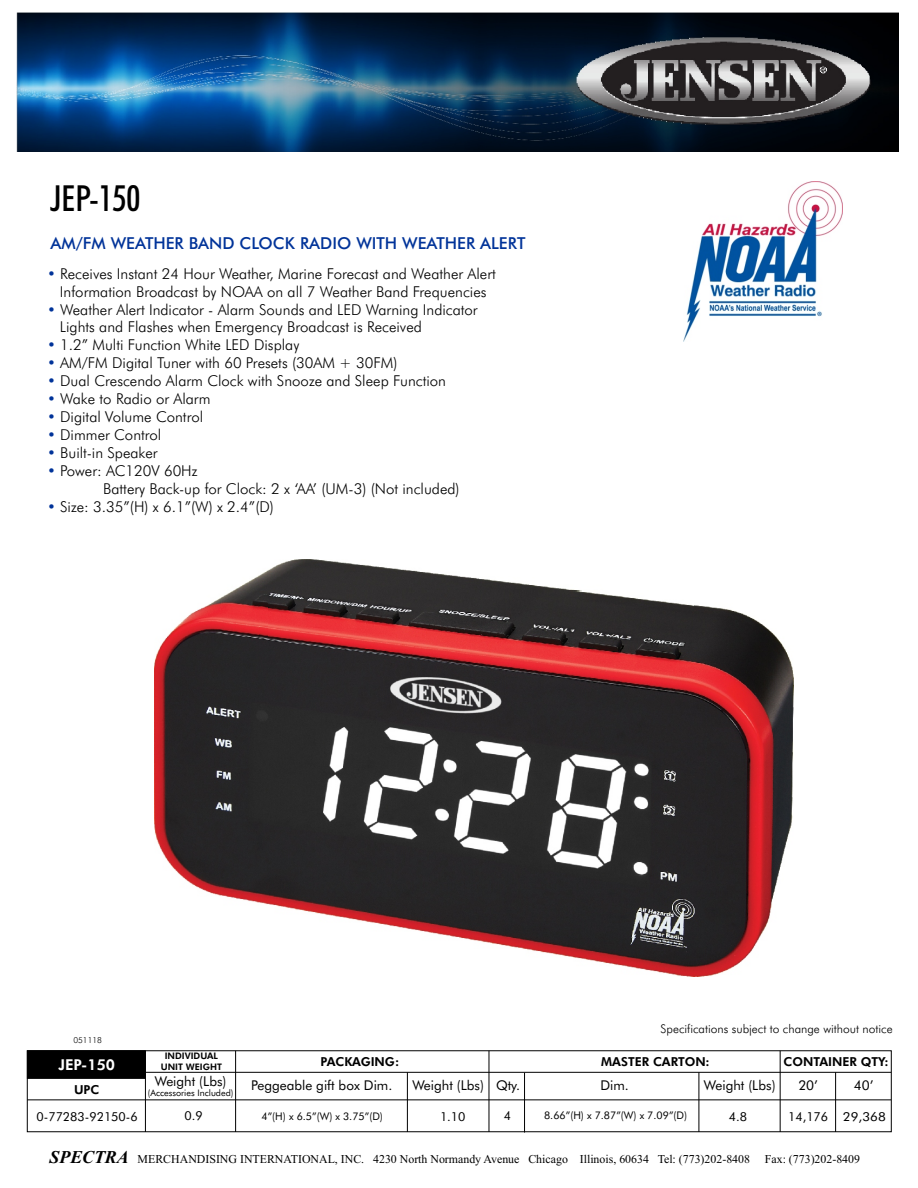
<style>
.page{position:relative;width:918px;height:1188px;background:#fff}
.page>*{position:absolute;margin:0;border:0;box-sizing:border-box;transform-origin:0 0}
.t1{font:36px "Futura Md Cn BT";color:#000}
.t2{font:16.5px "Futura Md BT";color:#039}
.t3{font:15px "Futura Lt BT";color:#000}
.t4{font:15px "Futura Hv BT";color:#fff}
.t5{font:13.5px "Futura Bk BT";color:#000}
.t6{font:12.3px "Futura Hv BT";color:#000}
.t7{font:12.3px "Futura Bk BT";color:#000}
.t8{font:12px "Times New Roman";color:#000}
.t9{font:12px "Futura Lt BT";color:#000}
.t10{font:10.5px "Futura Bk BT";color:#000}
.t11{font:9px "Futura Bk BT";color:#000}
.t12{font:9px/10.8px "Futura Hv BT";color:#000;text-align:center}
.t13{font:8.25px "Futura Lt BT";color:#000}
.s1{color:#039}
.s2{font-weight:700;font-style:italic;font-size:18px}
</style>
<div class="page">
<img style="left:683px;top:181px;width:160px;height:161px">
<div style="left:27px;top:1050px;width:119px;height:29px;background:#000;border:1px solid #000"></div>
<hr style="left:145px;top:1072px;width:746px;height:1px;background:#000">
<hr style="left:27px;top:1099px;width:864px;height:1px;background:#000">
<hr style="left:145px;top:1051px;width:1px;height:81px;background:#000">
<hr style="left:407px;top:1072px;width:1px;height:60px;background:#000">
<hr style="left:489px;top:1051px;width:1px;height:81px;background:#000">
<hr style="left:524px;top:1073px;width:1px;height:60px;background:#000">
<hr style="left:780px;top:1051px;width:1px;height:81px;background:#000">
<hr style="left:835px;top:1072px;width:1px;height:60px;background:#000">
<hr style="left:235px;top:1051px;width:1px;height:81px;background:#000">
<hr style="left:699px;top:1072px;width:1px;height:60px;background:#000">
<img style="left:21px;top:13px;width:878px;height:139px">
<img style="left:576px;top:33px;width:298px;height:95px">
<img style="left:154px;top:560px;width:639px;height:416px">
<div style="left:248px;top:703px;width:404px;height:185px;background:#282728"></div>
<img style="left:323px;top:727px;width:325px;height:148px">
<img style="left:390px;top:678px;width:111px;height:36px">
<img style="left:260px;top:591px;width:434px;height:61px">
<img style="left:269px;top:591px;width:425px;height:58px">
<h1 class="t1" style="left:51px;top:183px;width:91px">JEP-150</h1>
<p class="t2" style="left:51px;top:236px;width:476px">AM/FM WEATHER BAND CLOCK RADIO WITH WEATHER ALERT</p>
<p class="t3" style="left:47px;top:267px;width:450px"><span class="s1">•</span> Receives Instant 24 Hour Weather, Marine Forecast and Weather Alert</p>
<p class="t3" style="left:47px;top:303px;width:432px"><span class="s1">•</span> Weather Alert Indicator - Alarm Sounds and LED Warning Indicator</p>
<p class="t3" style="left:47px;top:339px;width:254px"><span class="s1">•</span> 1.2” Multi Function White LED Display</p>
<p class="t3" style="left:47px;top:357px;width:352px"><span class="s1">•</span> AM/FM Digital Tuner with 60 Presets (30AM + 30FM)</p>
<p class="t3" style="left:47px;top:375px;width:401px"><span class="s1">•</span> Dual Crescendo Alarm Clock with Snooze and Sleep Function</p>
<p class="t3" style="left:47px;top:393px;width:165px"><span class="s1">•</span> Wake to Radio or Alarm</p>
<p class="t3" style="left:47px;top:411px;width:158px"><span class="s1">•</span> Digital Volume Control</p>
<p class="t3" style="left:47px;top:429px;width:116px"><span class="s1">•</span> Dimmer Control</p>
<p class="t3" style="left:47px;top:447px;width:112px"><span class="s1">•</span> Built-in Speaker</p>
<p class="t3" style="left:47px;top:465px;width:152px"><span class="s1">•</span> Power: AC120V 60Hz</p>
<p class="t3" style="left:47px;top:501px;width:228px"><span class="s1">•</span> Size: 3.35”(H) x 6.1”(W) x 2.4”(D)</p>
<p class="t3" style="left:60px;top:285px;width:428px">Information Broadcast by NOAA on all 7 Weather Band Frequencies</p>
<p class="t3" style="left:60px;top:321px;width:363px">Lights and Flashes when Emergency Broadcast is Received</p>
<p class="t3" style="left:103px;top:483px;width:358px">Battery Back-up for Clock: 2 x ‘AA’ (UM-3) (Not included)</p>
<p class="t13" style="left:73px;top:1037px;width:30px">051118</p>
<p class="t9" style="left:661px;top:1024px;width:234px">Specifications subject to change without notice</p>
<p class="t4" style="left:58px;top:1059px;width:58px">JEP-150</p>
<p class="t12" style="left:161px;top:1052px;width:63px">INDIVIDUAL<br>UNIT WEIGHT</p>
<p class="t6" style="left:321px;top:1057px;width:80px">PACKAGING:</p>
<p class="t6" style="left:601px;top:1057px;width:110px">MASTER CARTON:</p>
<p class="t6" style="left:784px;top:1057px;width:107px">CONTAINER QTY:</p>
<p class="t5" style="left:155px;top:1076px;width:73px">Weight (Lbs)</p>
<p class="t11" style="left:148px;top:1089px;width:87px">(Accessories Included)</p>
<p class="t6" style="left:74px;top:1085px;width:27px">UPC</p>
<p class="t5" style="left:251px;top:1080px;width:143px">Peggeable gift box Dim.</p>
<p class="t5" style="left:412px;top:1080px;width:109px">Weight (Lbs) Qty.</p>
<p class="t5" style="left:600px;top:1080px;width:30px">Dim.</p>
<p class="t5" style="left:798px;top:1080px;width:21px">20’</p>
<p class="t5" style="left:854px;top:1080px;width:21px">40’</p>
<p class="t5" style="left:704px;top:1080px;width:73px">Weight (Lbs)</p>
<p class="t7" style="left:184px;top:1110px;width:20px">0.9</p>
<p class="t7" style="left:37px;top:1111px;width:103px">0-77283-92150-6</p>
<p class="t10" style="left:262px;top:1112px;width:123px">4”(H) x 6.5”(W) x 3.75”(D)</p>
<p class="t7" style="left:440px;top:1111px;width:27px">1.10</p>
<p class="t7" style="left:504px;top:1111px;width:9px">4</p>
<p class="t10" style="left:544px;top:1111px;width:145px">8.66”(H) x 7.87”(W) x 7.09”(D)</p>
<p class="t7" style="left:729px;top:1111px;width:20px">4.8</p>
<p class="t7" style="left:788px;top:1111px;width:99px">14,176 29,368</p>
<p class="t8" style="left:50px;top:1155px;width:812px"><span class="s2">SPECTRA</span> MERCHANDISING INTERNATIONAL, INC. 4230 North Normandy Avenue Chicago Illinois, 60634 Tel: (773)202-8408 Fax: (773)202-8409</p>
</div>
